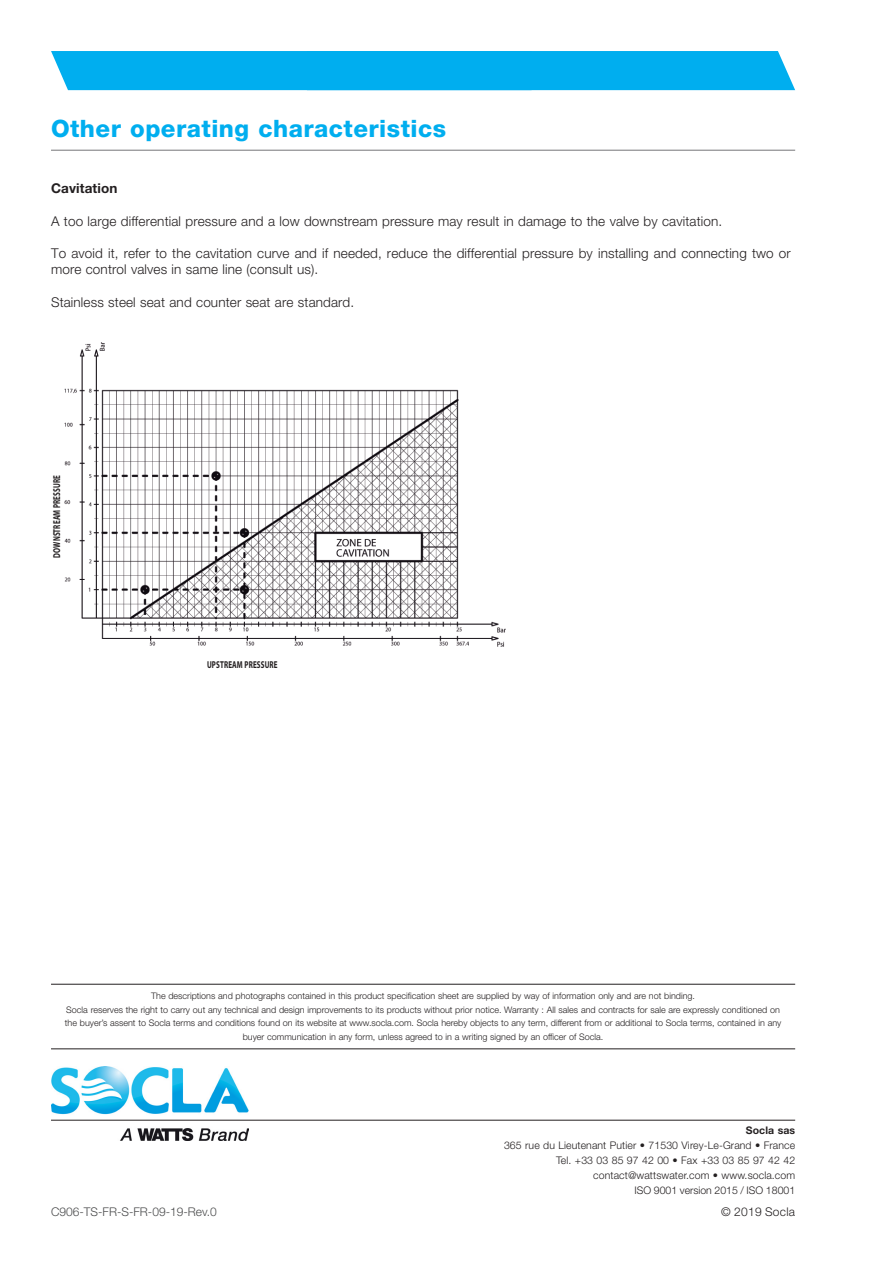
<style>
.page{position:relative;width:893px;height:1263px;background:#fff}
.page>*{position:absolute;margin:0;border:0;box-sizing:border-box;transform-origin:0 0}
.t1{font:800 24px "Helvetica Neue LT Std";letter-spacing:.02em;color:#00aeef}
.t2{font:300 13.5px/16.2px "Helvetica Neue LT Std";letter-spacing:.01em;color:#231f20}
.t3{font:700 13.5px "Helvetica Neue LT Std";letter-spacing:.01em;color:#231f20}
.t4{font:300 12px "Helvetica Neue LT Std";color:#4b4c4d}
.t5{font:300 12px "Helvetica Neue LT Std";letter-spacing:.02em;color:#231f20}
.t6{font:300 10.5px/15px "Helvetica Neue LT Std";letter-spacing:.01em;color:#231f20;text-align:right}
.t7{font:700 10.5px "Helvetica Neue LT Std";letter-spacing:.01em;color:#231f20}
.t8{font:700 10.05px "Myriad Pro";letter-spacing:.02em;color:#231f20;scale:.7 1}
.t9{font:300 9px/13.5px "Helvetica Neue LT Std";color:#231f20;text-align:center}
</style>
<div class="page">
<div style="left:51px;top:51px;width:744px;height:39px;background:#00aeef"></div>
<hr style="left:51px;top:984px;width:744px;height:1px;background:#231f20">
<hr style="left:51px;top:1048px;width:744px;height:1px;background:#231f20">
<img style="left:51px;top:1066px;width:197px;height:75px">
<hr style="left:51px;top:1120px;width:744px;height:1px;background:#231f20">
<hr style="left:51px;top:150px;width:744px;height:1px;background:#757679">
<img style="left:64px;top:343px;width:441px;height:304px">
<h1 class="t1" style="left:51px;top:114px;width:397px">Other operating characteristics</h1>
<h2 class="t3" style="left:51px;top:180px;width:68px">Cavitation</h2>
<h2 class="t2" style="left:51px;top:213px;width:673px">A too large differential pressure and a low downstream pressure may result in damage to the valve by cavitation.</h2>
<h2 class="t2" style="left:51px;top:245px;width:741px">To avoid it, refer to the cavitation curve and if needed, reduce the differential pressure by installing and connecting two or more control valves in same line (consult us).</h2>
<h2 class="t2" style="left:51px;top:294px;width:305px">Stainless steel seat and counter seat are standard.</h2>
<p class="t8" style="left:50px;top:558px;width:120px;rotate:-90deg">DOWNSTREAM PRESSURE</p>
<p class="t8" style="left:207px;top:658px;width:102px">UPSTREAM PRESSURE</p>
<p class="t9" style="left:65px;top:989px;width:718px">The descriptions and photographs contained in this product specification sheet are supplied by way of information only and are not binding.<br>Socla reserves the right to carry out any technical and design improvements to its products without prior notice. Warranty : All sales and contracts for sale are expressly conditioned on the buyer’s assent to Socla terms and conditions found on its website at www.socla.com. Socla hereby objects to any term, different from or additional to Socla terms, contained in any buyer communication in any form, unless agreed to in a writing signed by an officer of Socla.</p>
<h3 class="t4" style="left:51px;top:1204px;width:167px">C906-TS-FR-S-FR-09-19-Rev.0</h3>
<p class="t7" style="left:746px;top:1124px;width:51px">Socla sas</p>
<p class="t6" style="left:504px;top:1137px;width:293px">365 rue du Lieutenant Putier • 71530 Virey-Le-Grand • France Tel. +33 03 85 97 42 00 • Fax +33 03 85 97 42 42 contact@wattswater.com • www.socla.com<br>ISO 9001 version 2015 / ISO 18001</p>
<h3 class="t5" style="left:721px;top:1204px;width:75px">© 2019 Socla</h3>
</div>
